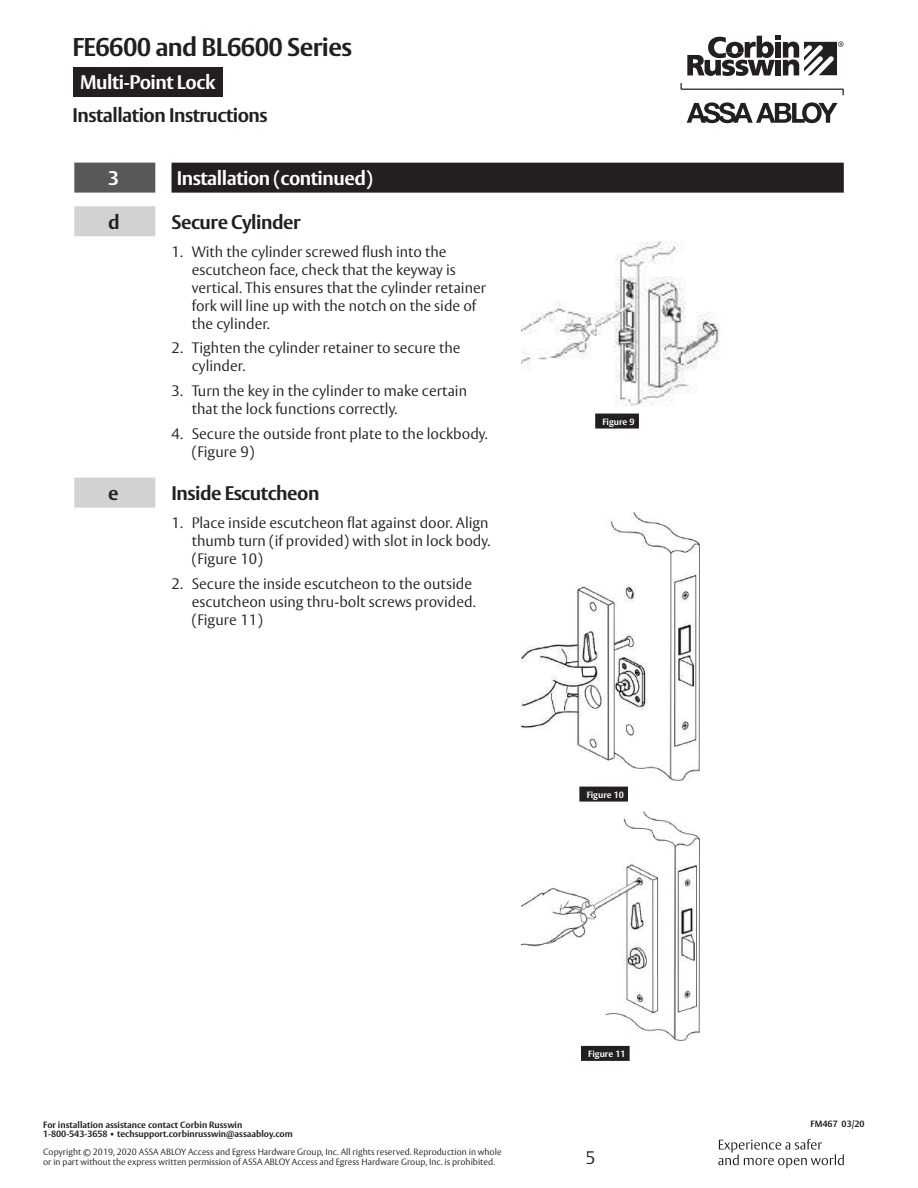
<style>
.page{position:relative;width:918px;height:1188px;background:#fff}
.page>*{position:absolute;margin:0;border:0;box-sizing:border-box;transform-origin:0 0}
.t1{font:700 25.5px "ASSA Vesta";letter-spacing:-.025em;color:#231f20}
.t2{font:700 19.5px "ASSA Vesta";letter-spacing:-.025em;color:#231f20}
.t3{font:700 19.5px "ASSA Vesta";letter-spacing:-.025em;color:#fff}
.t4{font:300 18px "ASSA Vesta";color:#231f20}
.t5{font:300 15px/18px "ASSA Vesta";color:#231f20}
.t6{font:300 9px/10.8px "ASSA Vesta";color:#231f20}
.t7{font:700 9px/9px "ASSA Vesta";color:#231f20}
.t8{font:700 9px "ASSA Vesta";color:#fff}
</style>
<div class="page">
<div style="left:73px;top:67px;width:150px;height:30px;background:#231f20"></div>
<svg style="left:681px;top:83px;width:163px;height:12px"></svg>
<svg style="left:687px;top:102px;width:151px;height:21px"></svg>
<svg style="left:687px;top:36px;width:156px;height:40px"></svg>
<svg style="left:718px;top:1139px;width:126px;height:29px"></svg>
<div style="left:74px;top:163px;width:81px;height:30px;background:#57585a"></div>
<div style="left:172px;top:163px;width:672px;height:30px;background:#231f20"></div>
<div style="left:74px;top:206px;width:81px;height:30px;background:#d1d2d4"></div>
<div style="left:595px;top:414px;width:44px;height:15px;background:#231f20"></div>
<img style="left:521px;top:242px;width:200px;height:164px">
<div style="left:74px;top:478px;width:81px;height:30px;background:#d1d2d4"></div>
<div style="left:579px;top:787px;width:49px;height:15px;background:#231f20"></div>
<img style="left:521px;top:513px;width:178px;height:267px">
<div style="left:581px;top:1046px;width:49px;height:15px;background:#231f20"></div>
<img style="left:521px;top:811px;width:179px;height:230px">
<h1 class="t1" style="left:73px;top:31px;width:281px">FE6600 and BL6600 Series</h1>
<h2 class="t3" style="left:80px;top:70px;width:137px">Multi-Point Lock</h2>
<h2 class="t2" style="left:73px;top:103px;width:197px">Installation Instructions</h2>
<h2 class="t3" style="left:108px;top:166px;width:13px">3</h2>
<h2 class="t3" style="left:177px;top:166px;width:197px">Installation (continued)</h2>
<h2 class="t2" style="left:108px;top:210px;width:13px">d</h2>
<h2 class="t2" style="left:172px;top:210px;width:131px">Secure Cylinder</h2>
<p class="t5" style="left:192px;top:243px;width:296px;text-indent:-20px">1. With the cylinder screwed flush into the escutcheon face, check that the keyway is vertical. This ensures that the cylinder retainer fork will line up with the notch on the side of the cylinder.</p>
<p class="t5" style="left:192px;top:340px;width:270px;text-indent:-20px">2. Tighten the cylinder retainer to secure the cylinder.</p>
<p class="t5" style="left:192px;top:383px;width:277px;text-indent:-20px">3. Turn the key in the cylinder to make certain that the lock functions correctly.</p>
<p class="t5" style="left:192px;top:425px;width:297px;text-indent:-20px">4. Secure the outside front plate to the lockbody. (Figure 9)</p>
<h2 class="t2" style="left:108px;top:481px;width:12px">e</h2>
<h2 class="t2" style="left:172px;top:481px;width:150px">Inside Escutcheon</h2>
<p class="t5" style="left:192px;top:514px;width:300px;text-align:justify;text-indent:-20px">1. Place inside escutcheon flat against door. Align thumb turn (if provided) with slot in lock body. (Figure 10)</p>
<p class="t5" style="left:192px;top:575px;width:286px;text-indent:-20px">2. Secure the inside escutcheon to the outside escutcheon using thru-bolt screws provided. (Figure 11)</p>
<p class="t8" style="left:602px;top:416px;width:34px">Figure 9</p>
<p class="t8" style="left:587px;top:789px;width:39px">Figure 10</p>
<p class="t7" style="left:43px;top:1121px;width:251px">For installation assistance contact Corbin Russwin<br>1-800-543-3658 • techsupport.corbinrusswin@assaabloy.com</p>
<p class="t6" style="left:43px;top:1147px;width:460px">Copyright © 2019, 2020 ASSA ABLOY Access and Egress Hardware Group, Inc. All rights reserved. Reproduction in whole or in part without the express written permission of ASSA ABLOY Access and Egress Hardware Group, Inc. is prohibited.</p>
<p class="t8" style="left:588px;top:1049px;width:39px">Figure 11</p>
<p class="t4" style="left:585px;top:1147px;width:12px">5</p>
<p class="t7" style="left:811px;top:1120px;width:56px">FM467 03/20</p>
</div>
